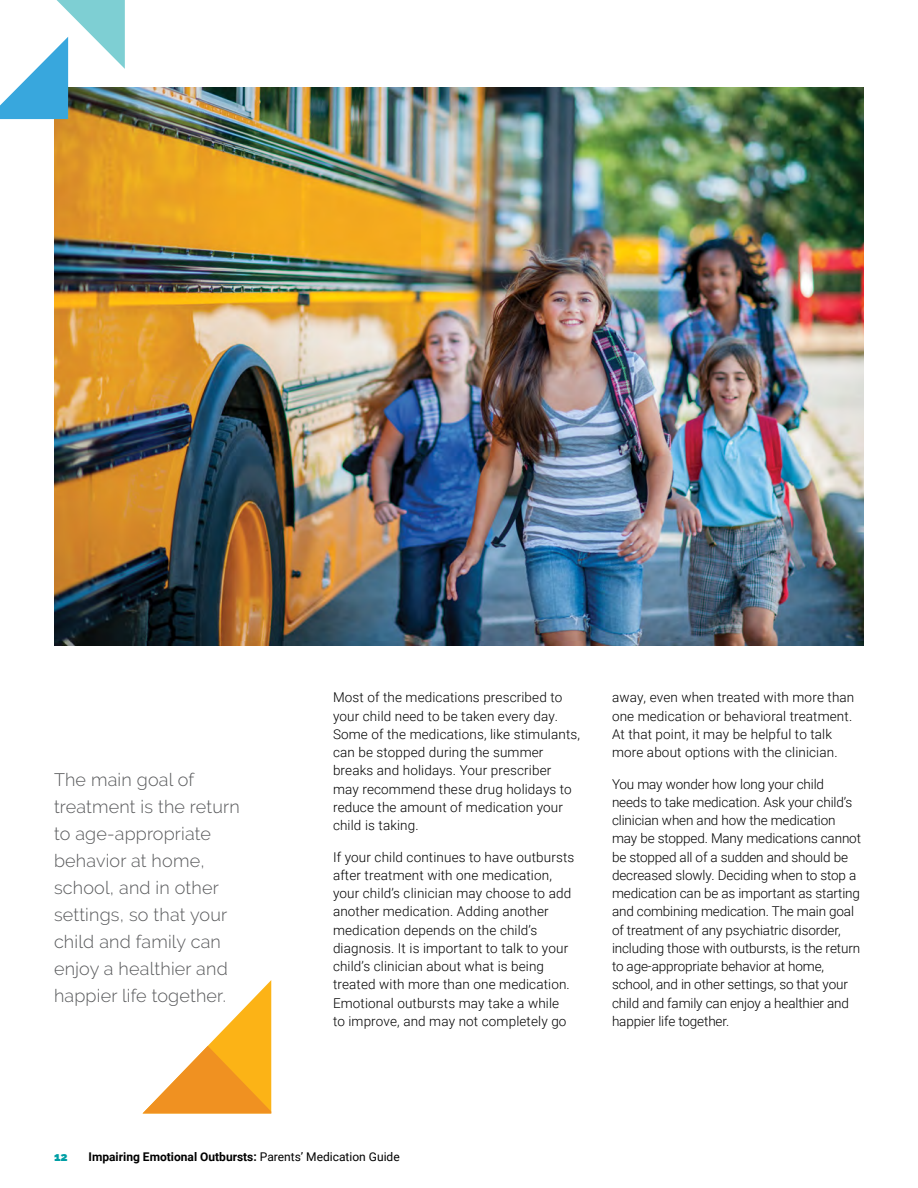
<style>
.page{position:relative;width:918px;height:1188px;background:#fff}
.page>*{position:absolute;margin:0;border:0;box-sizing:border-box;transform-origin:0 0}
.t1{font:300 18px/27px "Raleway";letter-spacing:.01em;color:#58595b}
.t2{font:300 13.5px/18.3px "Roboto";letter-spacing:.01em;color:#000}
.t3{font:300 13.5px/18.3px "Roboto";letter-spacing:-.01em;color:#000}
.t4{font:700 12px "Roboto";color:#000}
.t5{font:900 12px "Raleway";color:#009fa5}
.s1{font-weight:400}
</style>
<div class="page">
<img style="left:54px;top:88px;width:810px;height:557px">
<svg style="left:0;top:0;width:125px;height:119px"></svg>
<svg style="left:143px;top:980px;width:128px;height:133px"></svg>
<h1 class="t1" style="left:54px;top:767px;width:187px">The main goal of treatment is the return to age-appropriate behavior at home, school, and in other settings, so that your child and family can enjoy a healthier and happier life together.</h1>
<p class="t2" style="left:333px;top:688px;width:249px">Most of the medications prescribed to your child need to be taken every day.<br>Some of the medications, like stimulants, can be stopped during the summer breaks and holidays. Your prescriber may recommend these drug holidays to reduce the amount of medication your child is taking.</p>
<p class="t2" style="left:333px;top:847px;width:243px">If your child continues to have outbursts after treatment with one medication, your child’s clinician may choose to add another medication. Adding another medication depends on the child’s diagnosis. It is important to talk to your child’s clinician about what is being treated with more than one medication.<br>Emotional outbursts may take a while to improve, and may not completely go</p>
<p class="t2" style="left:612px;top:688px;width:244px">away, even when treated with more than one medication or behavioral treatment.<br>At that point, it may be helpful to talk more about options with the clinician.</p>
<p class="t3" style="left:612px;top:774px;width:251px">You may wonder how long your child needs to take medication. Ask your child’s clinician when and how the medication may be stopped. Many medications cannot be stopped all of a sudden and should be decreased slowly. Deciding when to stop a medication can be as important as starting and combining medication. The main goal of treatment of any psychiatric disorder, including those with outbursts, is the return to age-appropriate behavior at home, school, and in other settings, so that your child and family can enjoy a healthier and happier life together.</p>
<p class="t5" style="left:54px;top:1150px;width:15px">12</p>
<p class="t4" style="left:89px;top:1148px;width:313px">Impairing Emotional Outbursts: <span class="s1">Parents’ Medication Guide</span></p>
</div>
